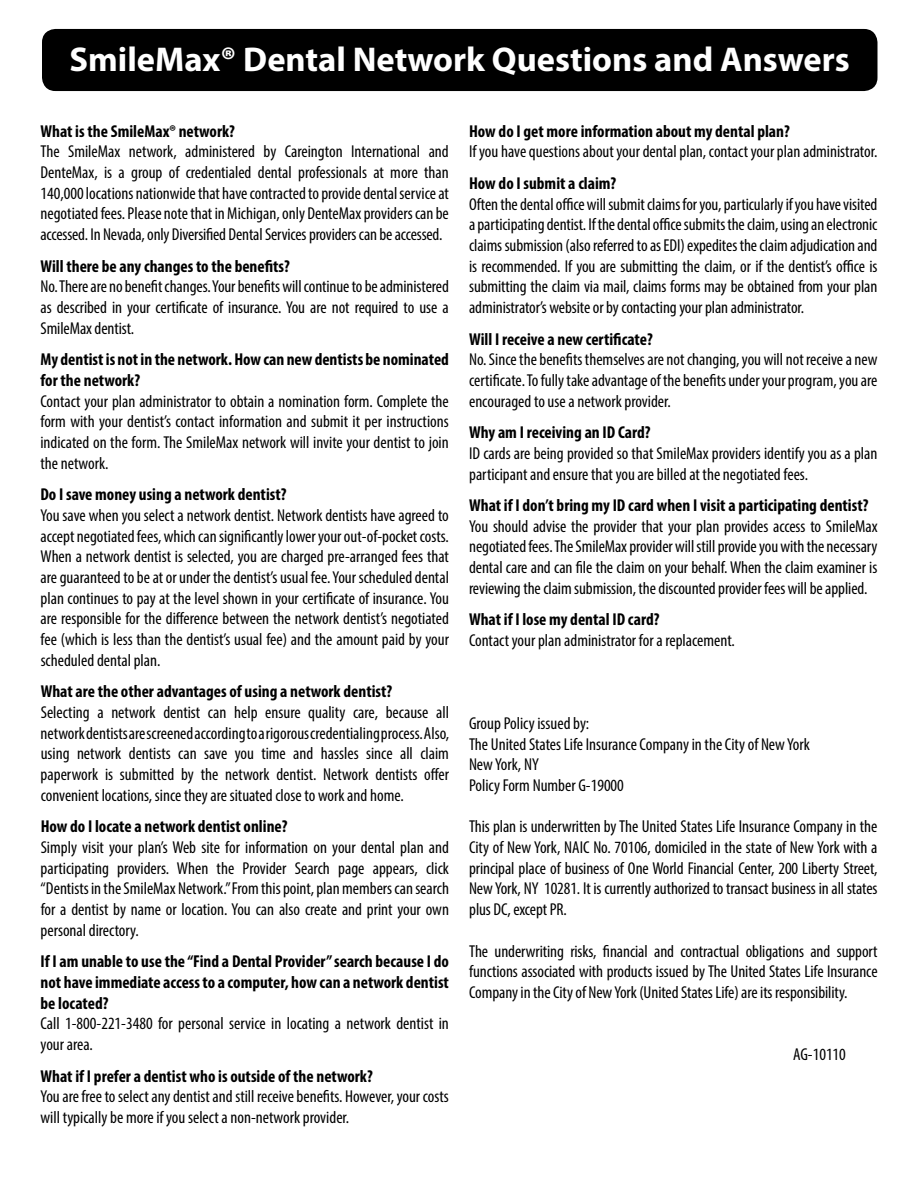
<style>
.page{position:relative;width:918px;height:1188px;background:#fff}
.page>*{position:absolute;margin:0;border:0;box-sizing:border-box;transform-origin:0 0}
.t1{font:700 34.5px "Myriad Pro";color:#fff}
.t2{font:condensed 17.25px/20.7px "Myriad Pro";color:#000;text-align:justify}
.t3{font:700 condensed 17.25px/20.7px "Myriad Pro";color:#000}
</style>
<div class="page">
<div style="left:42px;top:29px;width:836px;height:62px;background:#000;border-radius:14px"></div>
<h1 class="t1" style="left:70px;top:37px;width:782px">SmileMax® Dental Network Questions and Answers</h1>
<p class="t3" style="left:40px;top:120px;width:196px">What is the SmileMax® network?</p>
<p class="t2" style="left:40px;top:141px;width:410px">The SmileMax network, administered by Careington International and DenteMax, is a group of credentialed dental professionals at more than 140,000locations nationwidethat havecontractedtoprovidedentalserviceat negotiatedfees.Please notethat inMichigan,only DenteMaxproviderscan be accessed. In Nevada,only Diversified DentalServicesproviderscan beaccessed.</p>
<p class="t3" style="left:41px;top:255px;width:251px">Will there be any changes to the benefits?</p>
<p class="t2" style="left:41px;top:276px;width:410px">No.Thereare nobenefitchanges.Yourbenefitswillcontinuetobeadministered as described in your certificate of insurance. You are not required to use a SmileMaxdentist.</p>
<p class="t3" style="left:41px;top:349px;width:410px">My dentist is not in the network. How can new dentists be nominated for the network?</p>
<p class="t2" style="left:40px;top:390px;width:410px">Contact your plan administrator to obtain a nomination form. Complete the form with your dentist’s contact information and submit it per instructions indicated on the form. The SmileMax network will invite your dentist to join the network.</p>
<p class="t3" style="left:40px;top:484px;width:248px">Do I save money using a network dentist?</p>
<p class="t2" style="left:40px;top:505px;width:410px">You save when you select a network dentist. Network dentists have agreed to accept negotiatedfees,which can significantlyloweryourout-of-pocketcosts.<br>When a network dentist is selected, you are charged pre-arranged fees that areguaranteedtobeatorunder thedentist’susual fee.Your scheduleddental plan continues to pay at the level shown in your certificate of insurance. You are responsible for the difference between the network dentist’s negotiated fee (which is less than the dentist’s usual fee) and the amount paid by your scheduled dental plan.</p>
<p class="t3" style="left:41px;top:681px;width:353px">What are the other advantages of using a network dentist?</p>
<p class="t2" style="left:41px;top:702px;width:410px">Selecting a network dentist can help ensure quality care, because all networkdentistsarescreenedaccordingtoarigorouscredentialingprocess.Also, using network dentists can save you time and hassles since all claim paperwork is submitted by the network dentist. Network dentists offer convenient locations, since they are situated close to work and home.</p>
<p class="t3" style="left:41px;top:816px;width:248px">How do I locate a network dentist online?</p>
<p class="t2" style="left:41px;top:837px;width:410px">Simply visit your plan’s Web site for information on your dental plan and participating providers. When the Provider Search page appears, click “Dentistsin theSmileMax Network.”Fromthispoint,planmemberscan search for a dentist by name or location. You can also create and print your own personal directory.</p>
<p class="t3" style="left:41px;top:951px;width:410px;text-align:justify">If I am unable to use the “Find a Dental Provider” search because I do not have immediate access to a computer, how can a network dentist be located?</p>
<p class="t2" style="left:41px;top:1013px;width:410px">Call 1-800-221-3480 for personal service in locating a network dentist in your area.</p>
<p class="t3" style="left:41px;top:1065px;width:334px">What if I prefer a dentist who is outside of the network?</p>
<p class="t2" style="left:41px;top:1086px;width:410px">Youarefreetoselectanydentistandstill receivebenefits. However,yourcosts will typically be more if you select a non-network provider.</p>
<p class="t3" style="left:469px;top:120px;width:322px">How do I get more information about my dental plan?</p>
<p class="t2" style="left:469px;top:141px;width:410px">If you have questions about your dental plan, contact your plan administrator.</p>
<p class="t3" style="left:469px;top:172px;width:149px">How do I submit a claim?</p>
<p class="t2" style="left:469px;top:193px;width:410px">Often thedentalofficewillsubmitclaimsforyou,particularlyifyou havevisited aparticipatingdentist. Ifthedentalofficesubmitstheclaim,usingan electronic claimssubmission (alsoreferredtoasEDI)expeditestheclaimadjudication and is recommended. If you are submitting the claim, or if the dentist’s office is submitting the claim via mail, claims forms may be obtained from your plan administrator’s websiteorbycontactingyourplan administrator.</p>
<p class="t3" style="left:469px;top:328px;width:185px">Will I receive a new certificate?</p>
<p class="t2" style="left:469px;top:349px;width:410px">No.Sincethebenefits themselvesare notchanging,you will not receivea new certificate.Tofullytakeadvantageof thebenefitsunderyourprogram,youare encouraged to use a network provider.</p>
<p class="t3" style="left:469px;top:422px;width:183px">Why am I receiving an ID Card?</p>
<p class="t2" style="left:469px;top:443px;width:410px">ID cards are being provided so that SmileMax providers identify you as a plan participant and ensure that you are billed at the negotiated fees.</p>
<p class="t3" style="left:469px;top:495px;width:401px">What if I don’t bring my ID card when I visit a participating dentist?</p>
<p class="t2" style="left:469px;top:516px;width:410px">You should advise the provider that your plan provides access to SmileMax negotiatedfees.TheSmileMaxproviderwillstillprovideyouwith the necessary dental care and can file the claim on your behalf. When the claim examiner is reviewingtheclaimsubmission, thediscountedprovider fees willbeapplied.</p>
<p class="t3" style="left:469px;top:609px;width:192px">What if I lose my dental ID card?</p>
<p class="t2" style="left:469px;top:630px;width:267px">Contact your plan administrator for a replacement.</p>
<p class="t2" style="left:469px;top:713px;width:342px;text-align:left">Group Policy issued by:<br>The United States Life Insurance Company in the City of NewYork<br>NewYork, NY<br>Policy Form Number G-19000</p>
<p class="t2" style="left:469px;top:816px;width:410px">This plan is underwritten byThe United States Life Insurance Company in the City of New York, NAIC No. 70106, domiciled in the state of New York with a principal place of business of One World Financial Center, 200 Liberty Street, NewYork, NY 10281. It is currently authorized to transact business in all states plus DC,exceptPR.</p>
<p class="t2" style="left:469px;top:940px;width:410px">The underwriting risks, financial and contractual obligations and support functions associated with products issued by The United States Life Insurance Companyin theCityof NewYork(UnitedStatesLife)areits responsibility.</p>
<p class="t2" style="left:793px;top:1044px;width:54px">AG-10110</p>
</div>
